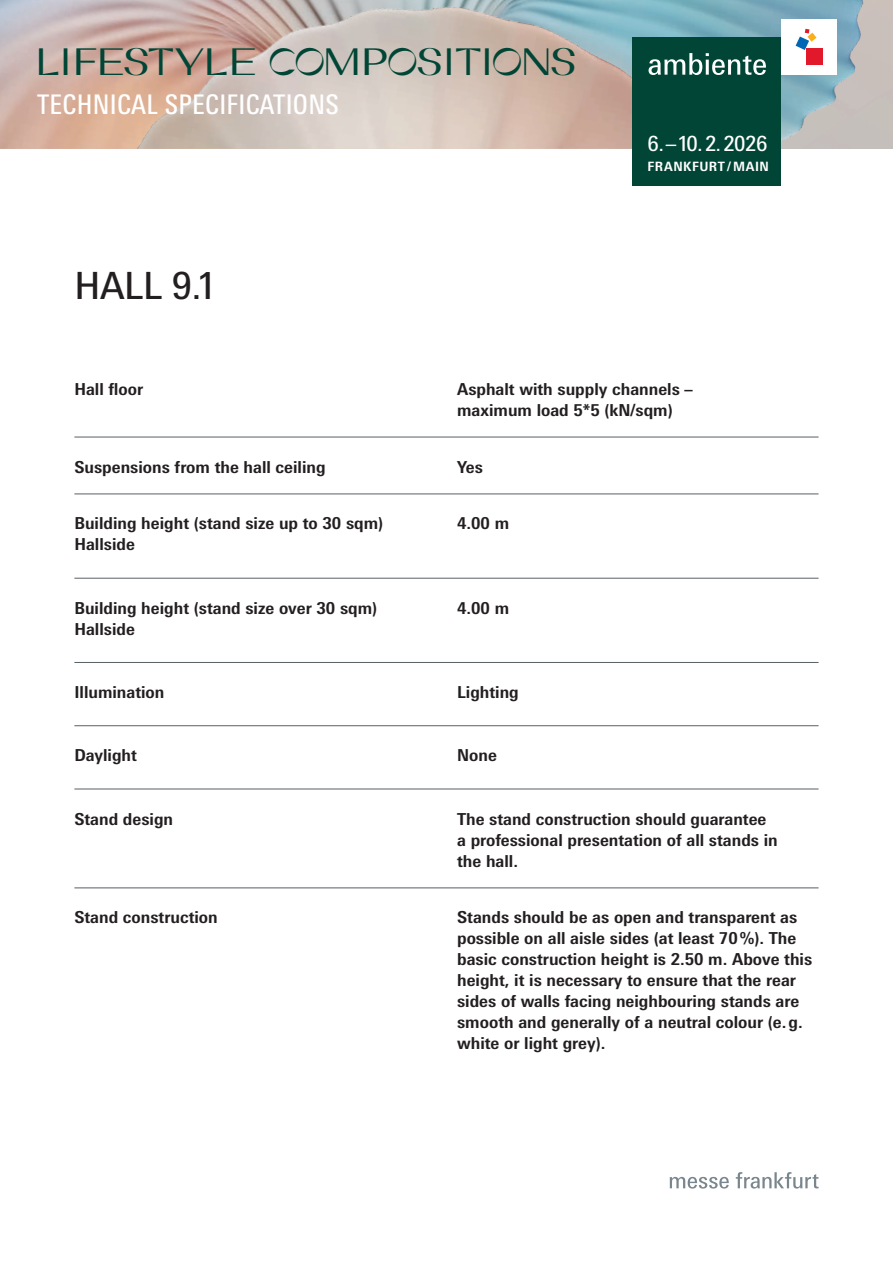
<style>
.page{position:relative;width:893px;height:1263px;background:#fff}
.page>*{position:absolute;margin:0;border:0;box-sizing:border-box;transform-origin:0 0}
.t1{font:38.1px "Gaia Display";letter-spacing:.01em;color:#004535}
.t2{font:37.5px "Messe Univers";color:#231f20}
.t3{font:condensed 27px "Messe Univers";letter-spacing:.01em;color:#fff}
.t4{font:21px "Messe Univers";letter-spacing:-.02em;color:#fff}
.t5{font:700 16.5px/21px "Messe Univers";color:#231f20}
.t6{font:700 12.9px "Messe Univers";letter-spacing:.045em;color:#fff}
</style>
<div class="page">
<svg style="left:670px;top:1177px;width:59px;height:11px"></svg>
<svg style="left:736px;top:1172px;width:83px;height:16px"></svg>
<img style="left:1px;top:0;width:863px;height:149px">
<div style="left:781px;top:19px;width:56px;height:55px;background:#fff"></div>
<div style="left:807px;top:48px;width:16px;height:16px;background:#e2192b"></div>
<svg style="left:796px;top:29px;width:20px;height:21px"></svg>
<div style="left:632px;top:37px;width:149px;height:149px;background:#004535"></div>
<svg style="left:649px;top:53px;width:117px;height:22px"></svg>
<hr style="left:74px;top:437px;width:745px;height:1px;background:#576065">
<hr style="left:74px;top:493px;width:745px;height:1px;background:#576065">
<hr style="left:74px;top:578px;width:745px;height:1px;background:#576065">
<hr style="left:74px;top:662px;width:745px;height:1px;background:#576065">
<hr style="left:74px;top:725px;width:745px;height:1px;background:#576065">
<hr style="left:74px;top:789px;width:745px;height:1px;background:#576065">
<hr style="left:74px;top:887px;width:745px;height:1px;background:#576065">
<h1 class="t1" style="left:36px;top:41px;width:541px">LIFESTYLE COMPOSITIONS</h1>
<h3 class="t3" style="left:37px;top:87px;width:303px">TECHNICAL SPECIFICATIONS</h3>
<h2 class="t2" style="left:74px;top:263px;width:140px">HALL 9.1</h2>
<p class="t4" style="left:648px;top:131px;width:121px">6.–10.2.2026</p>
<p class="t6" style="left:648px;top:158px;width:123px">FRANKFURT / MAIN</p>
<p class="t5" style="left:74px;top:378px;width:70px">Hall floor</p>
<p class="t5" style="left:457px;top:378px;width:237px">Asphalt with supply channels – maximum load 5*5 (kN/sqm)</p>
<p class="t5" style="left:74px;top:456px;width:253px">Suspensions from the hall ceiling</p>
<p class="t5" style="left:457px;top:456px;width:27px">Yes</p>
<p class="t5" style="left:74px;top:513px;width:310px">Building height (stand size up to 30 sqm)</p>
<p class="t5" style="left:457px;top:513px;width:54px">4.00 m</p>
<p class="t5" style="left:74px;top:534px;width:62px">Hallside</p>
<p class="t5" style="left:74px;top:597px;width:304px">Building height (stand size over 30 sqm)</p>
<p class="t5" style="left:457px;top:597px;width:54px">4.00 m</p>
<p class="t5" style="left:74px;top:618px;width:62px">Hallside</p>
<p class="t5" style="left:74px;top:681px;width:92px">Illumination</p>
<p class="t5" style="left:457px;top:681px;width:63px">Lighting</p>
<p class="t5" style="left:74px;top:745px;width:64px">Daylight</p>
<p class="t5" style="left:457px;top:745px;width:41px">None</p>
<p class="t5" style="left:74px;top:808px;width:100px">Stand design</p>
<p class="t5" style="left:457px;top:808px;width:322px">The stand construction should guarantee a professional presentation of all stands in the hall.</p>
<p class="t5" style="left:74px;top:907px;width:145px">Stand construction</p>
<p class="t5" style="left:457px;top:907px;width:357px">Stands should be as open and transparent as possible on all aisle sides (at least 70%). The basic construction height is 2.50 m. Above this height, it is necessary to ensure that the rear sides of walls facing neighbouring stands are smooth and generally of a neutral colour (e.g. white or light grey).</p>
</div>
